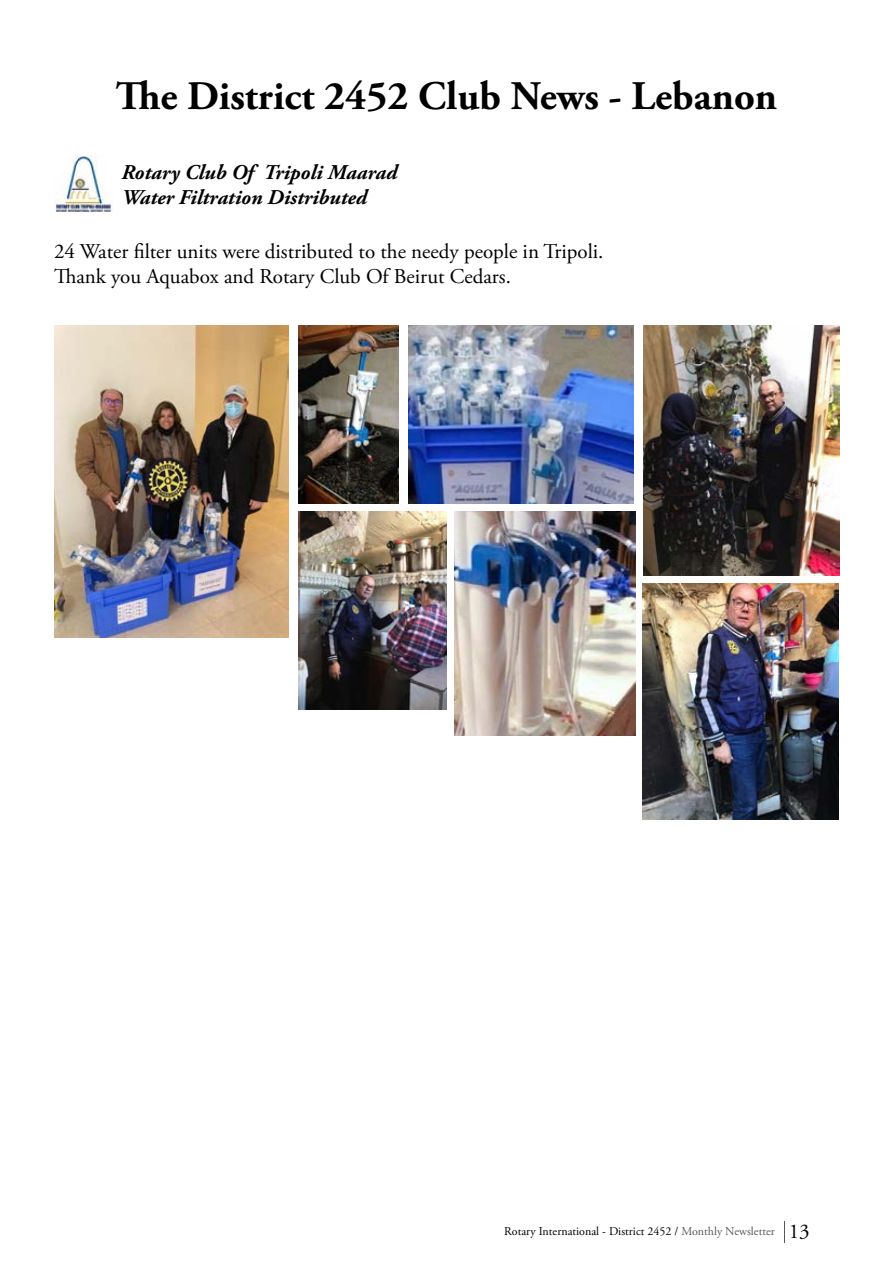
<style>
.page{position:relative;width:893px;height:1263px;background:#fff}
.page>*{position:absolute;margin:0;border:0;box-sizing:border-box;transform-origin:0 0}
.t1{font:700 40.5px "Adobe Garamond Pro";color:#000}
.t2{font:21px/25.2px "Adobe Garamond Pro";color:#000}
.t3{font:italic 700 21px/25.2px "Adobe Garamond Pro";color:#000}
.t4{font:12px "Adobe Garamond Pro";color:#000}
.s1{color:#58595b}
.s2{font-size:21px}
</style>
<div class="page">
<svg style="left:784px;top:1221px;width:1px;height:21px"></svg>
<img style="left:54px;top:156px;width:59px;height:56px">
<img style="left:54px;top:325px;width:234px;height:313px">
<img style="left:408px;top:325px;width:225px;height:178px">
<img style="left:643px;top:325px;width:196px;height:250px">
<img style="left:454px;top:511px;width:181px;height:225px">
<img style="left:298px;top:325px;width:100px;height:178px">
<img style="left:298px;top:511px;width:148px;height:198px">
<img style="left:643px;top:583px;width:196px;height:237px">
<h1 class="t1" style="left:116px;top:73px;width:663px">The District 2452 Club News - Lebanon</h1>
<p class="t3" style="left:122px;top:160px;width:277px">Rotary Club Of Tripoli Maarad<br>Water Filtration Distributed</p>
<p class="t2" style="left:54px;top:239px;width:551px">24 Water filter units were distributed to the needy people in Tripoli.<br>Thank you Aquabox and Rotary Club Of Beirut Cedars.</p>
<p class="t4" style="left:504px;top:1224px;width:307px">Rotary International - District 2452 / <span class="s1">Monthly Newsletter</span> <span class="s2">13</span></p>
</div>
